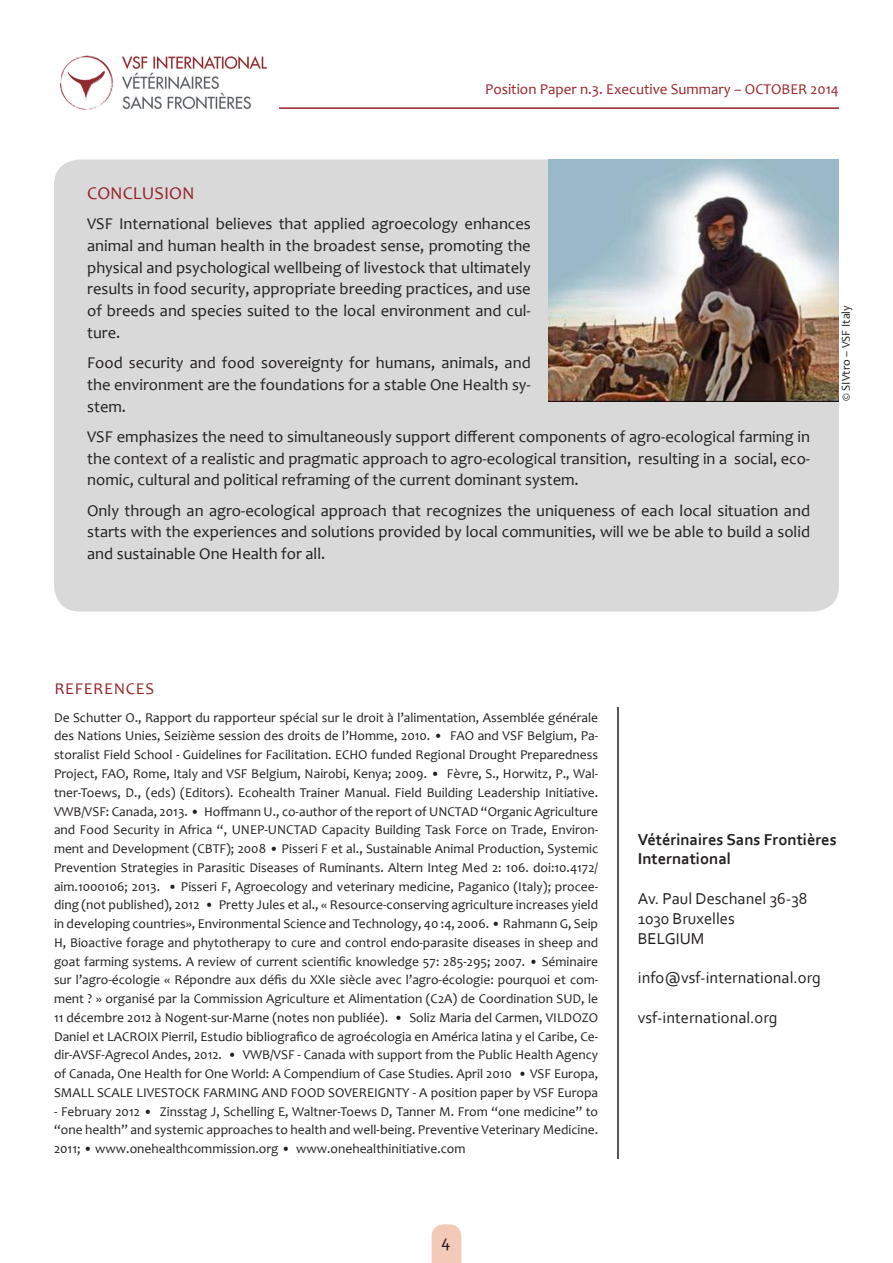
<style>
.page{position:relative;width:893px;height:1263px;background:#fff}
.page>*{position:absolute;margin:0;border:0;box-sizing:border-box;transform-origin:0 0}
.TITOLINO_NEL_TESTO{font:18px "Candara";color:#98232a}
.t1{font:18px "Corbel";color:#231f20}
.TESTO{font:16.5px/21.8px "Candara";color:#231f20;text-align:justify}
.t2{font:16.5px "Corbel";color:#231f20}
.t3{font:700 16.5px/19.8px "Corbel";color:#231f20}
.TITOLINO_NEL_TESTO-2{font:16.5px "Candara";letter-spacing:.04em;color:#98232a}
.t4{font:15px "Candara";color:#98232a}
.TESTO-2{font:13.5px/18.8px "Candara";color:#231f20;text-align:justify}
.TESTO-3{font:12px "Candara";color:#231f20}
</style>
<div class="page">
<svg style="left:432px;top:1224px;width:29px;height:39px"></svg>
<hr style="left:135px;top:107px;width:704px;height:2px;background:#98232a">
<hr style="left:617px;top:707px;width:2px;height:452px;background:#231f20">
<div style="left:54px;top:159px;width:785px;height:452px;background:#d9d9d9;border-radius:26px"></div>
<img style="left:549px;top:159px;width:290px;height:242px">
<img style="left:59px;top:55px;width:219px;height:55px">
<p class="t4" style="left:485px;top:80px;width:355px">Position Paper n.3. Executive Summary – OCTOBER 2014</p>
<p class="TITOLINO_NEL_TESTO" style="left:87px;top:182px;width:109px">CONCLUSION</p>
<p class="TESTO" style="left:87px;top:213px;width:445px">VSF International believes that applied agroecology enhances animal and human health in the broadest sense, promoting the physical and psychological wellbeing of livestock that ultimately results in food security, appropriate breeding practices, and use of breeds and species suited to the local environment and cul&shy;ture.</p>
<p class="TESTO" style="left:87px;top:352px;width:445px">Food security and food sovereignty for humans, animals, and the environment are the foundations for a stable One Health sy&shy;stem.</p>
<p class="TESTO" style="left:87px;top:426px;width:724px">VSF emphasizes the need to simultaneously support different components of agro-ecological farming in the context of a realistic and pragmatic approach to agro-ecological transition, resulting in a social, eco&shy;nomic, cultural and political reframing of the current dominant system.</p>
<p class="TESTO" style="left:87px;top:499px;width:724px">Only through an agro-ecological approach that recognizes the uniqueness of each local situation and starts with the experiences and solutions provided by local communities, will we be able to build a solid and sustainable One Health for all.</p>
<p class="TESTO-3" style="left:839px;top:401px;width:97px;rotate:-90deg">© SIVtro – VSF Italy</p>
<p class="TITOLINO_NEL_TESTO-2" style="left:54px;top:679px;width:101px">REFERENCES</p>
<p class="TESTO-2" style="left:54px;top:708px;width:546px">De Schutter O., Rapport du rapporteur spécial sur le droit à l’alimentation, Assemblée générale des Nations Unies, Seizième session des droits de l’Homme, 2010. • FAO and VSF Belgium, Pa&shy;storalist Field School - Guidelines for Facilitation. ECHO funded Regional Drought Preparedness Project, FAO, Rome, Italy and VSF Belgium, Nairobi, Kenya; 2009. • Fèvre, S., Horwitz, P., Wal&shy;tner-Toews, D., (eds) (Editors). Ecohealth Trainer Manual. Field Building Leadership Initiative.<br>VWB/VSF: Canada, 2013. • Hoffmann U., co-author of the report of UNCTAD “Organic Agriculture and Food Security in Africa “, UNEP-UNCTAD Capacity Building Task Force on Trade, Environ&shy;ment and Development (CBTF); 2008 • Pisseri F et al., Sustainable Animal Production, Systemic Prevention Strategies in Parasitic Diseases of Ruminants. Altern Integ Med 2: 106. doi:10.4172/ aim.1000106; 2013. • Pisseri F, Agroecology and veterinary medicine, Paganico (Italy); procee&shy;ding (not published), 2012 • Pretty Jules et al., « Resource-conserving agriculture increases yield in developing countries», Environmental Science and Technology, 40 :4, 2006. • Rahmann G, Seip H, Bioactive forage and phytotherapy to cure and control endo-parasite diseases in sheep and goat farming systems. A review of current scientific knowledge 57: 285-295; 2007. • Séminaire sur l’agro-écologie « Répondre aux défis du XXIe siècle avec l’agro-écologie: pourquoi et com&shy;ment ? » organisé par la Commission Agriculture et Alimentation (C2A) de Coordination SUD, le 11 décembre 2012 à Nogent-sur-Marne (notes non publiée). • Soliz Maria del Carmen, VILDOZO Daniel et LACROIX Pierril, Estudio bibliografico de agroécologia en América latina y el Caribe, Ce&shy;dir-AVSF-Agrecol Andes, 2012. • VWB/VSF - Canada with support from the Public Health Agency of Canada, One Health for One World: A Compendium of Case Studies. April 2010 • VSF Europa, SMALL SCALE LIVESTOCK FARMING AND FOOD SOVEREIGNTY - A position paper by VSF Europa</p>
<p class="TESTO-2" style="left:54px;top:1102px;width:546px">- February 2012 • Zinsstag J, Schelling E, Waltner-Toews D, Tanner M. From “one medicine” to “one health” and systemic approaches to health and well-being. Preventive Veterinary Medicine.<br>2011; • www.onehealthcommission.org • www.onehealthinitiative.com</p>
<h1 class="t1" style="left:441px;top:1230px;width:11px">4</h1>
<p class="t3" style="left:638px;top:829px;width:200px">Vétérinaires Sans Frontières<br>International</p>
<p class="t2" style="left:638px;top:888px;width:171px">Av. Paul Deschanel 36-38</p>
<p class="t2" style="left:638px;top:908px;width:98px">1030 Bruxelles</p>
<p class="t2" style="left:638px;top:928px;width:68px">BELGIUM</p>
<p class="t2" style="left:638px;top:967px;width:185px">info@vsf-international.org</p>
<p class="t2" style="left:638px;top:1007px;width:141px">vsf-international.org</p>
</div>
